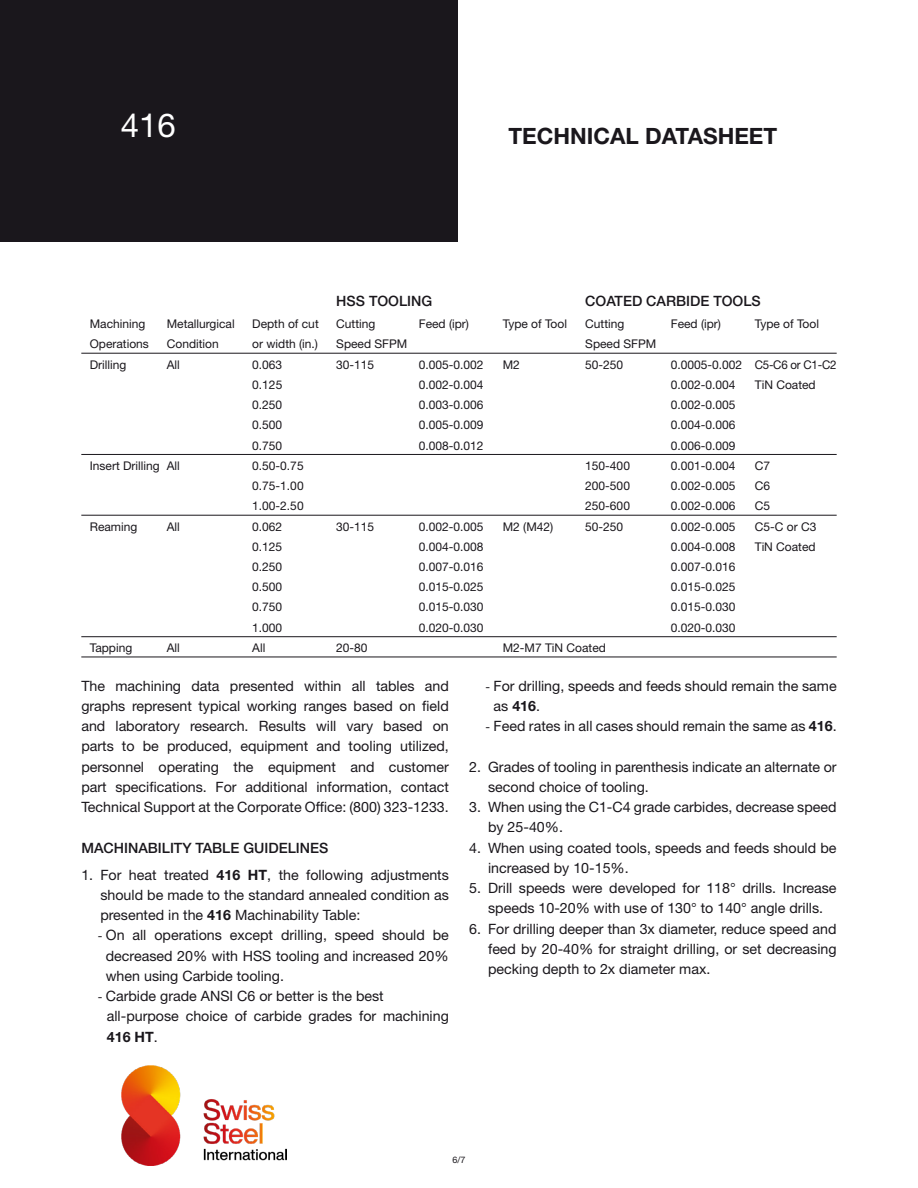
<style>
.page{position:relative;width:918px;height:1188px;background:#fff}
.page>*{position:absolute;margin:0;border:0;box-sizing:border-box;transform-origin:0 0}
.t1{font:33px "Helvetica Neue LT Std";color:#fff}
.t2{font:700 22.5px "Helvetica Neue LT Std";color:#1a171c}
.t3{font:14.25px/20.2px "Helvetica Neue LT Std";color:#1a171c}
.t4{font:500 14.25px "Helvetica Neue LT Std";color:#1a171c}
.t5{font:12px "Helvetica Neue LT Std";color:#1a171c}
.t6{font:9px "Helvetica Neue LT Std";color:#1a171c}
.s1{font-weight:700}
.s2{font-size:12px}
</style>
<div class="page">
<div style="left:0;top:0;width:458px;height:242px;background:#1a171c"></div>
<img style="left:121px;top:1066px;width:165px;height:100px">
<hr style="left:81px;top:353px;width:756px;height:1px;background:#1a171c">
<hr style="left:81px;top:454px;width:756px;height:1px;background:#1a171c">
<hr style="left:81px;top:515px;width:756px;height:1px;background:#1a171c">
<hr style="left:81px;top:636px;width:756px;height:1px;background:#1a171c">
<hr style="left:81px;top:657px;width:756px;height:1px;background:#1a171c">
<h1 class="t1" style="left:121px;top:106px;width:57px">416</h1>
<h2 class="t2" style="left:509px;top:122px;width:270px">TECHNICAL DATASHEET</h2>
<p class="t4" style="left:336px;top:292px;width:98px">HSS TOOLING</p>
<p class="t4" style="left:585px;top:292px;width:177px">COATED CARBIDE TOOLS</p>
<p class="t5" style="left:90px;top:317px;width:57px">Machining</p>
<p class="t5" style="left:167px;top:317px;width:69px">Metallurgical</p>
<p class="t5" style="left:252px;top:317px;width:68px">Depth of cut</p>
<p class="t5" style="left:336px;top:317px;width:41px">Cutting</p>
<p class="t5" style="left:419px;top:317px;width:52px">Feed (ipr)</p>
<p class="t5" style="left:503px;top:317px;width:66px">Type of Tool</p>
<p class="t5" style="left:585px;top:317px;width:41px">Cutting</p>
<p class="t5" style="left:671px;top:317px;width:52px">Feed (ipr)</p>
<p class="t5" style="left:755px;top:317px;width:66px">Type of Tool</p>
<p class="t5" style="left:90px;top:337px;width:61px">Operations</p>
<p class="t5" style="left:167px;top:337px;width:54px">Condition</p>
<p class="t5" style="left:252px;top:337px;width:67px">or width (in.)</p>
<p class="t5" style="left:336px;top:337px;width:73px">Speed SFPM</p>
<p class="t5" style="left:585px;top:337px;width:73px">Speed SFPM</p>
<p class="t5" style="left:90px;top:357px;width:38px">Drilling</p>
<p class="t5" style="left:167px;top:357px;width:15px">All</p>
<p class="t5" style="left:252px;top:357px;width:32px">0.063</p>
<p class="t5" style="left:336px;top:357px;width:40px">30-115</p>
<p class="t5" style="left:419px;top:357px;width:66px">0.005-0.002</p>
<p class="t5" style="left:503px;top:357px;width:19px">M2</p>
<p class="t5" style="left:585px;top:357px;width:40px">50-250</p>
<p class="t5" style="left:671px;top:357px;width:167px">0.0005-0.002 C5-C6 or C1-C2</p>
<p class="t5" style="left:252px;top:377px;width:32px">0.125</p>
<p class="t5" style="left:419px;top:377px;width:66px">0.002-0.004</p>
<p class="t5" style="left:671px;top:377px;width:66px">0.002-0.004</p>
<p class="t5" style="left:755px;top:377px;width:62px">TiN Coated</p>
<p class="t5" style="left:252px;top:398px;width:32px">0.250</p>
<p class="t5" style="left:419px;top:398px;width:66px">0.003-0.006</p>
<p class="t5" style="left:671px;top:398px;width:66px">0.002-0.005</p>
<p class="t5" style="left:252px;top:418px;width:32px">0.500</p>
<p class="t5" style="left:419px;top:418px;width:66px">0.005-0.009</p>
<p class="t5" style="left:671px;top:418px;width:66px">0.004-0.006</p>
<p class="t5" style="left:252px;top:438px;width:32px">0.750</p>
<p class="t5" style="left:419px;top:438px;width:66px">0.008-0.012</p>
<p class="t5" style="left:671px;top:438px;width:66px">0.006-0.009</p>
<p class="t5" style="left:90px;top:458px;width:92px">Insert Drilling All</p>
<p class="t5" style="left:252px;top:458px;width:53px">0.50-0.75</p>
<p class="t5" style="left:585px;top:458px;width:46px">150-400</p>
<p class="t5" style="left:671px;top:458px;width:66px">0.001-0.004</p>
<p class="t5" style="left:755px;top:458px;width:17px">C7</p>
<p class="t5" style="left:252px;top:479px;width:53px">0.75-1.00</p>
<p class="t5" style="left:585px;top:479px;width:46px">200-500</p>
<p class="t5" style="left:671px;top:479px;width:66px">0.002-0.005</p>
<p class="t5" style="left:755px;top:479px;width:17px">C6</p>
<p class="t5" style="left:252px;top:499px;width:53px">1.00-2.50</p>
<p class="t5" style="left:585px;top:499px;width:46px">250-600</p>
<p class="t5" style="left:671px;top:499px;width:66px">0.002-0.006</p>
<p class="t5" style="left:755px;top:499px;width:17px">C5</p>
<p class="t5" style="left:90px;top:519px;width:49px">Reaming</p>
<p class="t5" style="left:167px;top:519px;width:15px">All</p>
<p class="t5" style="left:252px;top:519px;width:32px">0.062</p>
<p class="t5" style="left:336px;top:519px;width:40px">30-115</p>
<p class="t5" style="left:419px;top:519px;width:66px">0.002-0.005</p>
<p class="t5" style="left:503px;top:519px;width:52px">M2 (M42)</p>
<p class="t5" style="left:585px;top:519px;width:40px">50-250</p>
<p class="t5" style="left:671px;top:519px;width:66px">0.002-0.005</p>
<p class="t5" style="left:755px;top:519px;width:63px">C5-C or C3</p>
<p class="t5" style="left:252px;top:539px;width:32px">0.125</p>
<p class="t5" style="left:419px;top:539px;width:66px">0.004-0.008</p>
<p class="t5" style="left:671px;top:539px;width:66px">0.004-0.008</p>
<p class="t5" style="left:755px;top:539px;width:62px">TiN Coated</p>
<p class="t5" style="left:252px;top:560px;width:32px">0.250</p>
<p class="t5" style="left:419px;top:560px;width:66px">0.007-0.016</p>
<p class="t5" style="left:671px;top:560px;width:66px">0.007-0.016</p>
<p class="t5" style="left:252px;top:580px;width:32px">0.500</p>
<p class="t5" style="left:419px;top:580px;width:66px">0.015-0.025</p>
<p class="t5" style="left:671px;top:580px;width:66px">0.015-0.025</p>
<p class="t5" style="left:252px;top:600px;width:32px">0.750</p>
<p class="t5" style="left:419px;top:600px;width:66px">0.015-0.030</p>
<p class="t5" style="left:671px;top:600px;width:66px">0.015-0.030</p>
<p class="t5" style="left:252px;top:620px;width:32px">1.000</p>
<p class="t5" style="left:419px;top:620px;width:66px">0.020-0.030</p>
<p class="t5" style="left:671px;top:620px;width:66px">0.020-0.030</p>
<p class="t5" style="left:90px;top:641px;width:44px">Tapping</p>
<p class="t5" style="left:167px;top:641px;width:15px">All</p>
<p class="t5" style="left:252px;top:641px;width:15px">All</p>
<p class="t5" style="left:336px;top:641px;width:33px">20-80</p>
<p class="t5" style="left:503px;top:641px;width:105px">M2-M7 TiN Coated</p>
<p class="t3" style="left:81px;top:675px;width:369px;text-align:justify">The machining data presented within all tables and graphs represent typical working ranges based on field and laboratory research. Results will vary based on parts to be produced, equipment and tooling utilized, personnel operating the equipment and customer part specifications. For additional information, contact Technical Support at the Corporate Office: (800) 323-1233.</p>
<p class="t4" style="left:81px;top:839px;width:249px">MACHINABILITY TABLE GUIDELINES</p>
<p class="t3" style="left:100px;top:864px;width:350px;text-align:justify;text-indent:-19px">1. For heat treated <span class="s1">416 HT</span>, the following adjustments should be made to the standard annealed condition as presented in the <span class="s1">416</span> Machinability Table:</p>
<p class="t3" style="left:106px;top:925px;width:345px;text-align:justify;text-indent:-8px"><span class="s2">-</span> On all operations except drilling, speed should be decreased 20% with HSS tooling and increased 20% when using Carbide tooling.</p>
<p class="t3" style="left:107px;top:986px;width:344px;text-indent:-9px"><span class="s2">-</span> Carbide grade ANSI C6 or better is the best all-purpose choice of carbide grades for machining<br><span class="s1">416 HT</span>.</p>
<p class="t3" style="left:494px;top:675px;width:345px;text-indent:-8px"><span class="s2">-</span> For drilling, speeds and feeds should remain the same as <span class="s1">416</span>.</p>
<p class="t3" style="left:486px;top:716px;width:353px"><span class="s2">-</span> Feed rates in all cases should remain the same as <span class="s1">416</span>.</p>
<p class="t3" style="left:488px;top:756px;width:350px;text-indent:-19px">2. Grades of tooling in parenthesis indicate an alternate or second choice of tooling.</p>
<p class="t3" style="left:488px;top:797px;width:350px;text-indent:-19px">3. When using the C1-C4 grade carbides, decrease speed by 25-40%.</p>
<p class="t3" style="left:488px;top:837px;width:350px;text-indent:-19px">4. When using coated tools, speeds and feeds should be increased by 10-15%.</p>
<p class="t3" style="left:469px;top:878px;width:369px;text-align:center">5. Drill speeds were developed for 118° drills. Increase speeds 10-20% with use of 130° to 140° angle drills.</p>
<p class="t3" style="left:488px;top:918px;width:350px;text-align:justify;text-indent:-19px">6. For drilling deeper than 3x diameter, reduce speed and feed by 20-40% for straight drilling, or set decreasing pecking depth to 2x diameter max.</p>
<p class="t6" style="left:452px;top:1154px;width:15px">6/7</p>
</div>
